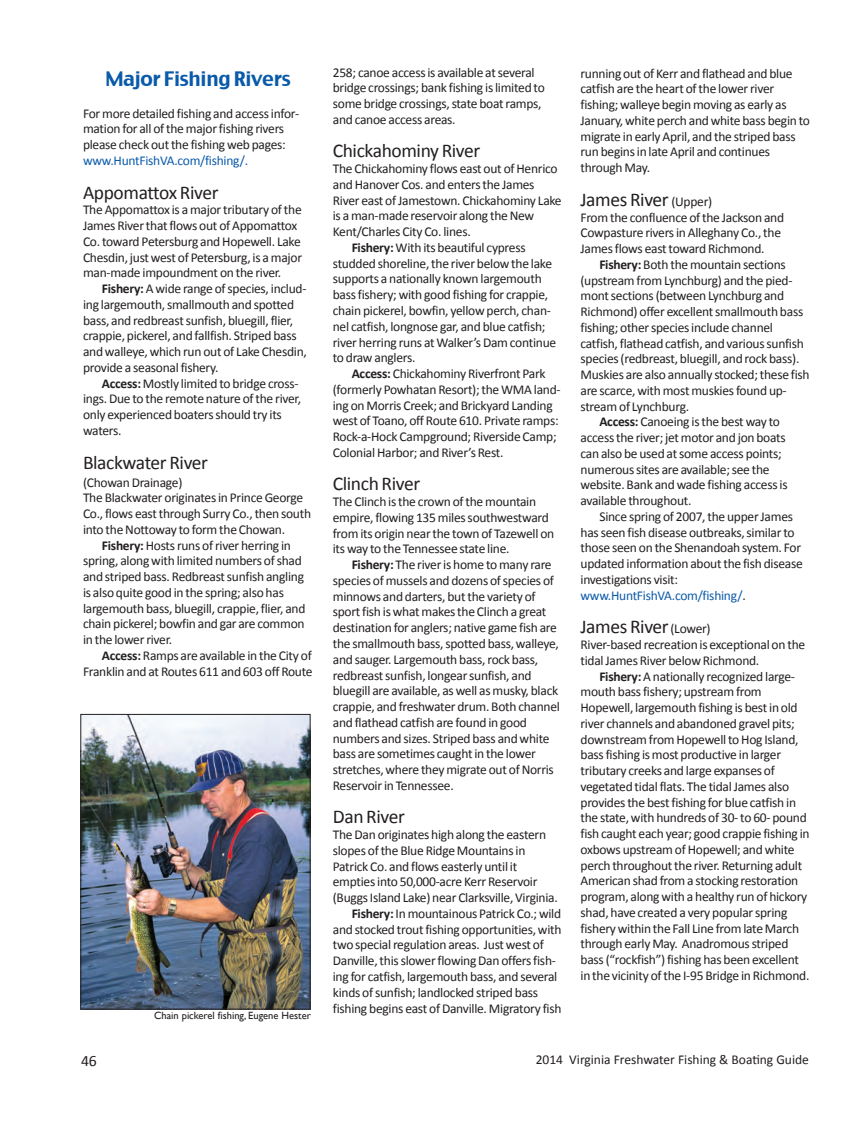
<style>
.page{position:relative;width:864px;height:1134px;background:#fff}
.page>*{position:absolute;margin:0;border:0;box-sizing:border-box;transform-origin:0 0}
.t1{font:19.5px "Calibri";letter-spacing:-.02em;color:#231f20}
.t2{font:19.5px "Charcoal CY";letter-spacing:-.02em;color:#0a5aaa}
.t3{font:15.75px "Calibri";color:#231f20}
.t4{font:13.5px/15.8px "Calibri";letter-spacing:-.02em;color:#231f20}
.t5{font:13.5px "Calibri";letter-spacing:-.02em;color:#0a5aaa}
.t6{font:13.5px "Calibri";color:#231f20}
.t7{font:10.5px "Gill Sans";color:#231f20}
.s1{font-weight:700}
.s2{font-size:13.5px}
.s3{color:#231f20}
</style>
<div class="page">
<img style="left:82px;top:716px;width:227px;height:291px">
<div style="left:80px;top:714px;width:231px;height:295px;border:1px solid #231f20"></div>
<h1 class="t2" style="left:105px;top:67px;width:187px">Major Fishing Rivers</h1>
<p class="t4" style="left:83px;top:105px;width:218px">For more detailed fishing and access infor&shy;mation for all of the major fishing rivers please check out the fishing web pages:</p>
<p class="t5" style="left:83px;top:152px;width:167px">www.HuntFishVA.com/fishing/.</p>
<h1 class="t1" style="left:83px;top:180px;width:137px">Appomattox River</h1>
<p class="t4" style="left:83px;top:201px;width:221px">The Appomattox is a major tributary of the James River that flows out of Appomattox Co. toward Petersburg and Hopewell. Lake Chesdin, just west of Petersburg, is a major man-made impoundment on the river.</p>
<p class="t4" style="left:83px;top:280px;width:225px;text-indent:19px"><span class="s1">Fishery:</span> A wide range of species, includ&shy;ing largemouth, smallmouth and spotted bass, and redbreast sunfish, bluegill, flier, crappie, pickerel, and fallfish. Striped bass and walleye, which run out of Lake Chesdin, provide a seasonal fishery.</p>
<p class="t4" style="left:83px;top:375px;width:220px;text-indent:19px"><span class="s1">Access:</span> Mostly limited to bridge cross&shy;ings. Due to the remote nature of the river, only experienced boaters should try its waters.</p>
<h1 class="t1" style="left:83px;top:450px;width:127px">Blackwater River</h1>
<p class="t4" style="left:83px;top:474px;width:230px">(Chowan Drainage)<br>The Blackwater originates in Prince George Co., flows east through Surry Co., then south into the Nottoway to form the Chowan.</p>
<p class="t4" style="left:83px;top:537px;width:224px;text-indent:19px"><span class="s1">Fishery:</span> Hosts runs of river herring in spring, along with limited numbers of shad and striped bass. Redbreast sunfish angling is also quite good in the spring; also has largemouth bass, bluegill, crappie, flier, and chain pickerel; bowfin and gar are common in the lower river.</p>
<p class="t4" style="left:83px;top:647px;width:231px;text-align:right"><span class="s1">Access:</span> Ramps are available in the City of<br>Franklin and at Routes 611 and 603 off Route</p>
<p class="t7" style="left:154px;top:1009px;width:158px">Chain pickerel fishing, Eugene Hester</p>
<p class="t4" style="left:333px;top:64px;width:214px">258; canoe access is available at several bridge crossings; bank fishing is limited to some bridge crossings, state boat ramps, and canoe access areas.</p>
<h1 class="t1" style="left:333px;top:139px;width:149px">Chickahominy River</h1>
<p class="t4" style="left:333px;top:160px;width:226px">The Chickahominy flows east out of Henrico</p>
<p class="t4" style="left:333px;top:176px;width:203px">and Hanover Cos. and enters the James</p>
<p class="t4" style="left:333px;top:192px;width:230px">River east of Jamestown. Chickahominy Lake</p>
<p class="t4" style="left:333px;top:207px;width:203px">is a man-made reservoir along the New</p>
<p class="t4" style="left:333px;top:223px;width:139px">Kent/Charles City Co. lines.</p>
<p class="t4" style="left:352px;top:239px;width:175px"><span class="s1">Fishery:</span> With its beautiful cypress</p>
<p class="t4" style="left:333px;top:255px;width:221px">studded shoreline, the river below the lake</p>
<p class="t4" style="left:333px;top:271px;width:210px">supports a nationally known largemouth</p>
<p class="t4" style="left:333px;top:286px;width:217px">bass fishery; with good fishing for crappie,</p>
<p class="t4" style="left:333px;top:302px;width:220px">chain pickerel, bowfin, yellow perch, chan-</p>
<p class="t4" style="left:333px;top:318px;width:214px">nel catfish, longnose gar, and blue catfish;</p>
<p class="t4" style="left:333px;top:334px;width:225px">river herring runs at Walker’s Dam continue</p>
<p class="t4" style="left:333px;top:349px;width:84px">to draw anglers.</p>
<p class="t4" style="left:352px;top:365px;width:196px"><span class="s1">Access:</span> Chickahominy Riverfront Park</p>
<p class="t4" style="left:333px;top:381px;width:229px">(formerly Powhatan Resort); the WMA land-</p>
<p class="t4" style="left:333px;top:397px;width:221px">ing on Morris Creek; and Brickyard Landing</p>
<p class="t4" style="left:333px;top:412px;width:227px">west of Toano, off Route 610. Private ramps:</p>
<p class="t4" style="left:333px;top:428px;width:225px">Rock-a-Hock Campground; Riverside Camp;</p>
<p class="t4" style="left:333px;top:444px;width:172px">Colonial Harbor; and River’s Rest.</p>
<h1 class="t1" style="left:333px;top:472px;width:89px">Clinch River</h1>
<p class="t4" style="left:333px;top:493px;width:223px">The Clinch is the crown of the mountain empire, flowing 135 miles southwestward from its origin near the town of Tazewell on its way to the Tennessee state line.</p>
<p class="t4" style="left:333px;top:556px;width:229px;text-indent:19px"><span class="s1">Fishery:</span> The river is home to many rare species of mussels and dozens of species of minnows and darters, but the variety of sport fish is what makes the Clinch a great destination for anglers; native game fish are the smallmouth bass, spotted bass, walleye, and sauger. Largemouth bass, rock bass, redbreast sunfish, longear sunfish, and bluegill are available, as well as musky, black crappie, and freshwater drum. Both channel and flathead catfish are found in good numbers and sizes. Striped bass and white bass are sometimes caught in the lower stretches, where they migrate out of Norris Reservoir in Tennessee.</p>
<h1 class="t1" style="left:333px;top:805px;width:74px">Dan River</h1>
<p class="t4" style="left:333px;top:826px;width:215px">The Dan originates high along the eastern</p>
<p class="t4" style="left:333px;top:842px;width:194px">slopes of the Blue Ridge Mountains in</p>
<p class="t4" style="left:333px;top:858px;width:186px">Patrick Co. and flows easterly until it</p>
<p class="t4" style="left:333px;top:873px;width:206px">empties into 50,000-acre Kerr Reservoir</p>
<p class="t4" style="left:333px;top:889px;width:227px">(Buggs Island Lake) near Clarksville, Virginia.</p>
<p class="t4" style="left:352px;top:905px;width:211px"><span class="s1">Fishery:</span> In mountainous Patrick Co.; wild</p>
<p class="t4" style="left:333px;top:921px;width:230px">and stocked trout fishing opportunities, with</p>
<p class="t4" style="left:333px;top:937px;width:213px">two special regulation areas. Just west of</p>
<p class="t4" style="left:333px;top:952px;width:225px">Danville, this slower flowing Dan offers fish-</p>
<p class="t4" style="left:333px;top:968px;width:226px">ing for catfish, largemouth bass, and several</p>
<p class="t4" style="left:333px;top:984px;width:207px">kinds of sunfish; landlocked striped bass</p>
<p class="t4" style="left:333px;top:1000px;width:230px">fishing begins east of Danville. Migratory fish</p>
<p class="t4" style="left:581px;top:65px;width:231px">running out of Kerr and flathead and blue catfish are the heart of the lower river fishing; walleye begin moving as early as January, white perch and white bass begin to migrate in early April, and the striped bass run begins in late April and continues through May.</p>
<h1 class="t1" style="left:580px;top:187px;width:133px">James River <span class="s2">(Upper)</span></h1>
<p class="t4" style="left:580px;top:209px;width:205px">From the confluence of the Jackson and<br>Cowpasture rivers in Alleghany Co., the<br>James flows east toward Richmond.</p>
<p class="t4" style="left:599px;top:256px;width:188px"><span class="s1">Fishery:</span> Both the mountain sections</p>
<p class="t4" style="left:581px;top:272px;width:214px">(upstream from Lynchburg) and the pied-</p>
<p class="t4" style="left:581px;top:287px;width:205px">mont sections (between Lynchburg and</p>
<p class="t4" style="left:581px;top:303px;width:224px">Richmond) offer excellent smallmouth bass</p>
<p class="t4" style="left:581px;top:319px;width:194px">fishing; other species include channel</p>
<p class="t4" style="left:581px;top:335px;width:225px">catfish, flathead catfish, and various sunfish</p>
<p class="t4" style="left:581px;top:350px;width:220px">species (redbreast, bluegill, and rock bass).</p>
<p class="t4" style="left:581px;top:366px;width:231px">Muskies are also annually stocked; these fish</p>
<p class="t4" style="left:581px;top:382px;width:208px">are scarce, with most muskies found up-</p>
<p class="t4" style="left:581px;top:398px;width:110px">stream of Lynchburg.</p>
<p class="t4" style="left:599px;top:413px;width:182px"><span class="s1">Access:</span> Canoeing is the best way to</p>
<p class="t4" style="left:581px;top:429px;width:207px">access the river; jet motor and jon boats</p>
<p class="t4" style="left:581px;top:445px;width:203px">can also be used at some access points;</p>
<p class="t4" style="left:581px;top:461px;width:191px">numerous sites are available; see the</p>
<p class="t4" style="left:581px;top:476px;width:209px">website. Bank and wade fishing access is</p>
<p class="t4" style="left:581px;top:492px;width:113px">available throughout.</p>
<p class="t4" style="left:599px;top:508px;width:195px">Since spring of 2007, the upper James</p>
<p class="t4" style="left:581px;top:524px;width:216px">has seen fish disease outbreaks, similar to</p>
<p class="t4" style="left:581px;top:539px;width:222px">those seen on the Shenandoah system. For</p>
<p class="t4" style="left:581px;top:555px;width:224px">updated information about the fish disease</p>
<p class="t4" style="left:581px;top:571px;width:99px">investigations visit:</p>
<p class="t5" style="left:581px;top:587px;width:167px">www.HuntFishVA.com/fishing/<span class="s3">.</span></p>
<h1 class="t1" style="left:580px;top:615px;width:132px">James River<span class="s2">(Lower)</span></h1>
<p class="t4" style="left:581px;top:636px;width:226px">River-based recreation is exceptional on the tidal James River below Richmond.</p>
<p class="t4" style="left:581px;top:668px;width:231px;text-indent:19px"><span class="s1">Fishery:</span> A nationally recognized large&shy;mouth bass fishery; upstream from Hopewell, largemouth fishing is best in old river channels and abandoned gravel pits; downstream from Hopewell to Hog Island, bass fishing is most productive in larger tributary creeks and large expanses of vegetated tidal flats. The tidal James also provides the best fishing for blue catfish in the state, with hundreds of 30- to 60- pound fish caught each year; good crappie fishing in oxbows upstream of Hopewell; and white perch throughout the river. Returning adult American shad from a stocking restoration program, along with a healthy run of hickory shad, have created a very popular spring fishery within the Fall Line from late March through early May. Anadromous striped bass (“rockfish”) fishing has been excellent in the vicinity of the I-95 Bridge in Richmond.</p>
<p class="t3" style="left:81px;top:1051px;width:17px">46</p>
<p class="t6" style="left:536px;top:1051px;width:275px">2014 Virginia Freshwater Fishing &amp; Boating Guide</p>
</div>
